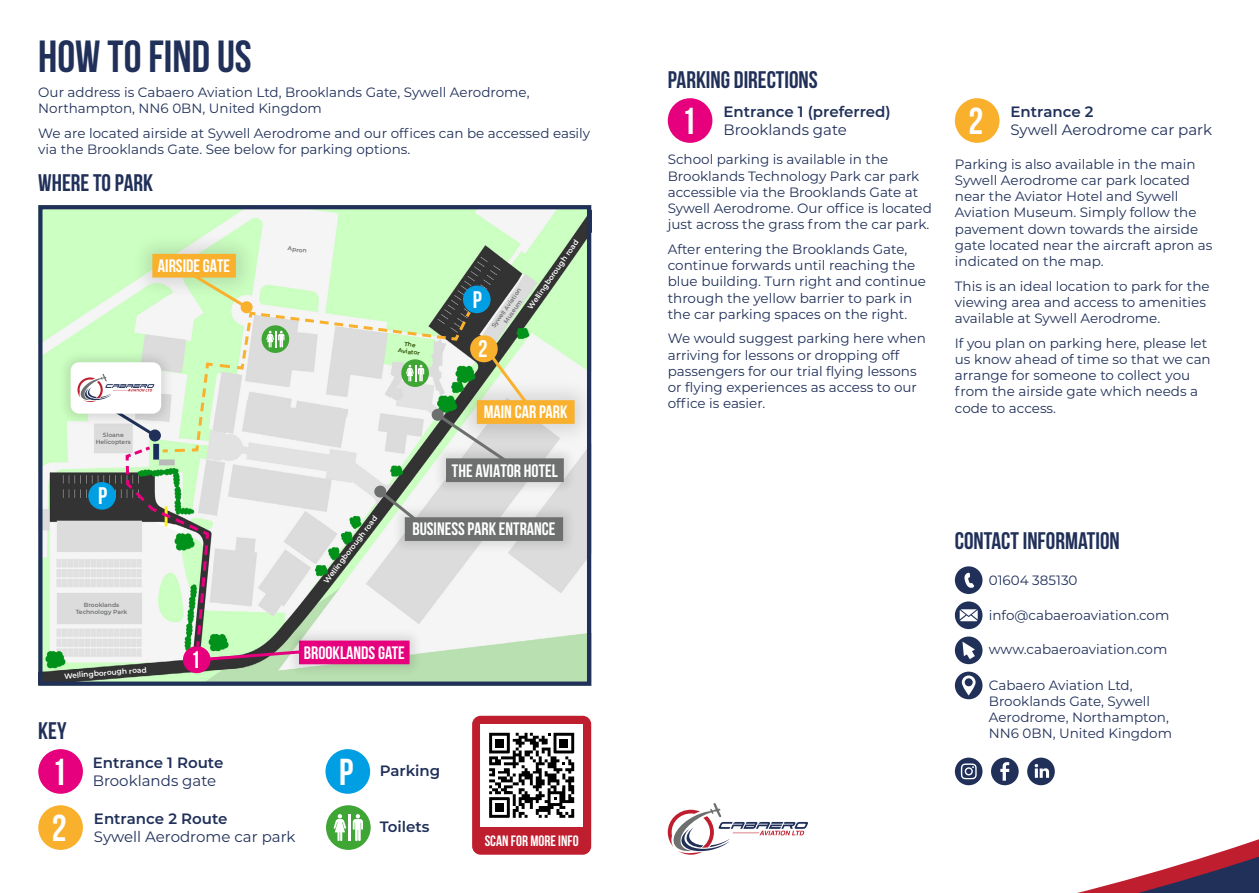
<style>
.page{position:relative;width:1259px;height:893px;background:#fff}
.page>*{position:absolute;margin:0;border:0;box-sizing:border-box;transform-origin:0 0}
.t1{font:700 45px "Bebas Neue";color:#203059}
.t2{font:700 37.5px "Bebas Neue";color:#fff}
.t3{font:700 24px "Bebas Neue";color:#203059}
.t4{font:700 24px "Bebas Neue";color:#fff}
.t5{font:700 18px "Bebas Neue";color:#fff}
.t6{font:15px "Montserrat";color:#203059}
.t7{font:600 15px "Montserrat";color:#203059}
.t8{font:700 15px "Bebas Neue";color:#fff}
.t9{font:13.5px/16.2px "Montserrat";color:#203059}
.t10{font:600 7.5px "Montserrat";color:#fff}
.t11{font:600 6px/7.2px "Montserrat";color:#6e7070;text-align:center}
.t12{font:600 6px/7.2px "Montserrat";color:#2a4a00;text-align:center}
</style>
<div class="page">
<svg style="left:326px;top:760px;width:933px;height:133px"></svg>
<img style="left:43px;top:210px;width:543px;height:471px">
<div style="left:38px;top:205px;width:553px;height:481px;border:4px solid #203059"></div>
<div style="left:38px;top:749px;width:45px;height:45px;background:#e6007d;border-radius:50%"></div>
<div style="left:183px;top:646px;width:28px;height:27px;background:#e6007d;border-radius:50%"></div>
<div style="left:38px;top:805px;width:45px;height:45px;background:#f9b02d;border-radius:50%"></div>
<div style="left:325px;top:749px;width:45px;height:45px;background:#009fe3;border-radius:50%"></div>
<div style="left:326px;top:805px;width:45px;height:45px;background:#3fa535;border-radius:50%"></div>
<hr style="left:348px;top:814px;width:2px;height:27px;background:#fff">
<svg style="left:333px;top:814px;width:13px;height:27px"></svg>
<svg style="left:353px;top:814px;width:10px;height:27px"></svg>
<div style="left:286px;top:627px;width:137px;height:51px;background:#000;opacity:.1"></div>
<div style="left:433px;top:445px;width:144px;height:51px;background:#000;opacity:.1"></div>
<div style="left:454px;top:377px;width:143px;height:70px;background:#000;opacity:.12"></div>
<div style="left:130px;top:231px;width:129px;height:69px;background:#000;opacity:.12"></div>
<div style="left:57px;top:349px;width:118px;height:78px;background:#000;opacity:.12"></div>
<div style="left:71px;top:362px;width:90px;height:52px;background:#fff;border-radius:9px"></div>
<svg style="left:77px;top:254px;width:497px;height:410px"></svg>
<div style="left:241px;top:301px;width:12px;height:12px;background:#f9b02d;border-radius:50%"></div>
<div style="left:668px;top:98px;width:44px;height:45px;background:#e6007d;border-radius:50%"></div>
<div style="left:955px;top:98px;width:44px;height:45px;background:#f9b02d;border-radius:50%"></div>
<svg style="left:668px;top:802px;width:140px;height:53px"></svg>
<svg style="left:955px;top:566px;width:27px;height:28px"></svg>
<svg style="left:955px;top:601px;width:27px;height:28px"></svg>
<svg style="left:955px;top:672px;width:27px;height:27px"></svg>
<svg style="left:955px;top:636px;width:27px;height:28px"></svg>
<div style="left:472px;top:716px;width:119px;height:139px;background:#bf1e2e;border-radius:9px"></div>
<div style="left:480px;top:724px;width:103px;height:102px;background:#fff"></div>
<svg style="left:489px;top:733px;width:85px;height:85px"></svg>
<div style="left:495px;top:739px;width:9px;height:8px;background:#000"></div>
<div style="left:559px;top:739px;width:9px;height:8px;background:#000"></div>
<div style="left:495px;top:803px;width:9px;height:9px;background:#000"></div>
<svg style="left:1027px;top:758px;width:27px;height:27px"></svg>
<svg style="left:955px;top:758px;width:27px;height:27px"></svg>
<svg style="left:991px;top:758px;width:27px;height:27px"></svg>
<h1 class="t1" style="left:38px;top:32px;width:215px">HOW TO FIND US</h1>
<p class="t9" style="left:38px;top:83px;width:493px">Our address is Cabaero Aviation Ltd, Brooklands Gate, Sywell Aerodrome,<br>Northampton, NN6 0BN, United Kingdom</p>
<p class="t9" style="left:38px;top:124px;width:553px">We are located airside at Sywell Aerodrome and our offices can be accessed easily via the Brooklands Gate. See below for parking options.</p>
<h3 class="t3" style="left:38px;top:170px;width:116px">WHERE TO PARK</h3>
<h3 class="t5" style="left:158px;top:256px;width:74px">AIRSIDE GATE</h3>
<p class="t11" style="left:96px;top:431px;width:37px">Sloane<br>Helicopters</p>
<h3 class="t4" style="left:98px;top:483px;width:11px">P</h3>
<p class="t11" style="left:76px;top:601px;width:53px">Brooklands<br>Technology Park</p>
<p class="t10" style="left:64px;top:671px;width:84px;rotate:-5deg">Wellingborough road</p>
<h3 class="t3" style="left:38px;top:717px;width:30px">KEY</h3>
<h3 class="t4" style="left:191px;top:647px;width:11px">1</h3>
<p class="t11" style="left:288px;top:244px;width:21px;rotate:7deg">Apron</p>
<p class="t10" style="left:321px;top:579px;width:84px;rotate:-53deg">Wellingborough road</p>
<p class="t12" style="left:399px;top:339px;width:24px;rotate:7deg">The<br>Aviator</p>
<h3 class="t4" style="left:473px;top:286px;width:11px">P</h3>
<p class="t10" style="left:525px;top:305px;width:84px;rotate:-55deg">Wellingborough road</p>
<p class="t11" style="left:490px;top:325px;width:48px;rotate:-55deg">Sywell Aviation<br>Museum</p>
<h3 class="t4" style="left:478px;top:336px;width:11px">2</h3>
<h3 class="t5" style="left:484px;top:402px;width:85px">MAIN CAR PARK</h3>
<h3 class="t5" style="left:452px;top:460px;width:107px">THE AVIATOR HOTEL</h3>
<h3 class="t5" style="left:412px;top:519px;width:145px">BUSINESS PARK ENTRANCE</h3>
<h3 class="t5" style="left:304px;top:643px;width:102px">BROOKLANDS GATE</h3>
<h2 class="t2" style="left:52px;top:751px;width:16px">1</h2>
<h2 class="t2" style="left:52px;top:807px;width:16px">2</h2>
<p class="t7" style="left:93px;top:752px;width:132px">Entrance 1 Route</p>
<p class="t6" style="left:93px;top:770px;width:125px">Brooklands gate</p>
<p class="t7" style="left:94px;top:808px;width:135px">Entrance 2 Route</p>
<p class="t6" style="left:94px;top:826px;width:203px">Sywell Aerodrome car park</p>
<h2 class="t2" style="left:339px;top:751px;width:16px">P</h2>
<p class="t7" style="left:380px;top:760px;width:62px">Parking</p>
<p class="t7" style="left:380px;top:816px;width:51px">Toilets</p>
<p class="t8" style="left:485px;top:833px;width:95px">SCAN FOR MORE INFO</p>
<h3 class="t3" style="left:668px;top:67px;width:152px">PARKING DIRECTIONS</h3>
<p class="t7" style="left:723px;top:101px;width:169px">Entrance 1 (preferred)</p>
<p class="t6" style="left:723px;top:119px;width:125px">Brooklands gate</p>
<h2 class="t2" style="left:681px;top:100px;width:16px">1</h2>
<h2 class="t2" style="left:968px;top:100px;width:16px">2</h2>
<p class="t7" style="left:1010px;top:101px;width:85px">Entrance 2</p>
<p class="t6" style="left:1010px;top:119px;width:203px">Sywell Aerodrome car park</p>
<p class="t9" style="left:668px;top:151px;width:266px">School parking is available in the Brooklands Technology Park car park accessible via the Brooklands Gate at Sywell Aerodrome. Our office is located just across the grass from the car park.</p>
<p class="t9" style="left:668px;top:241px;width:260px">After entering the Brooklands Gate, continue forwards until reaching the blue building. Turn right and continue through the yellow barrier to park in the car parking spaces on the right.</p>
<p class="t9" style="left:668px;top:330px;width:260px">We would suggest parking here when arriving for lessons or dropping off passengers for our trial flying lessons or flying experiences as access to our office is easier.</p>
<p class="t9" style="left:955px;top:155px;width:259px">Parking is also available in the main Sywell Aerodrome car park located near the Aviator Hotel and Sywell Aviation Museum. Simply follow the pavement down towards the airside gate located near the aircraft apron as indicated on the map.</p>
<p class="t9" style="left:955px;top:277px;width:256px">This is an ideal location to park for the viewing area and access to amenities available at Sywell Aerodrome.</p>
<p class="t9" style="left:955px;top:334px;width:257px">If you plan on parking here, please let us know ahead of time so that we can arrange for someone to collect you from the airside gate which needs a code to access.</p>
<h3 class="t3" style="left:955px;top:527px;width:166px">CONTACT INFORMATION</h3>
<p class="t9" style="left:989px;top:572px;width:90px">01604 385130</p>
<p class="t9" style="left:989px;top:606px;width:182px">info@cabaeroaviation.com</p>
<p class="t9" style="left:989px;top:641px;width:180px">www.cabaeroaviation.com</p>
<p class="t9" style="left:989px;top:676px;width:185px">Cabaero Aviation Ltd,<br>Brooklands Gate, Sywell<br>Aerodrome, Northampton,<br>NN6 0BN, United Kingdom</p>
</div>
